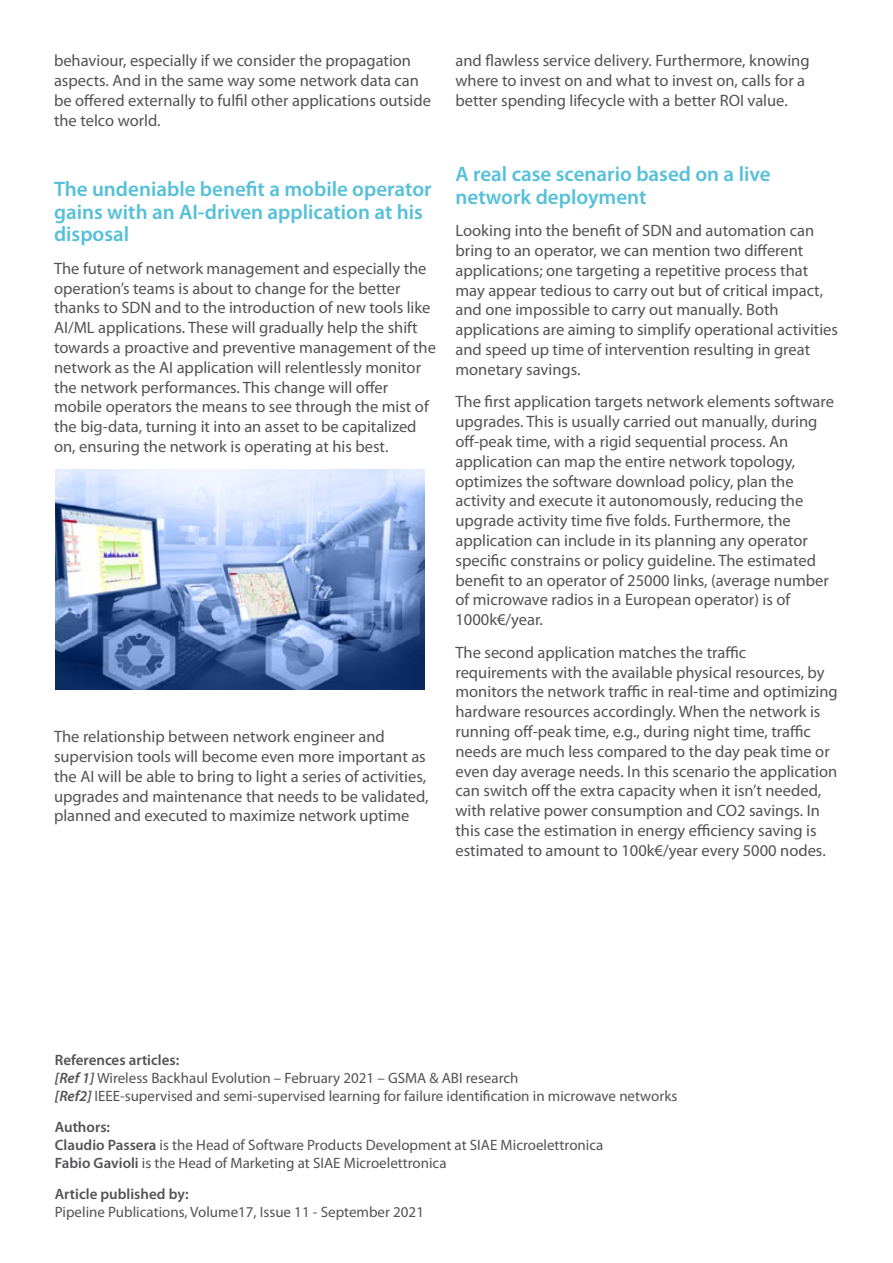
<style>
.page{position:relative;width:893px;height:1263px;background:#fff}
.page>*{position:absolute;margin:0;border:0;box-sizing:border-box;transform-origin:0 0}
.t1{font:600 21px/22.5px "Myriad Pro";color:#56c0d9}
.t2{font:16.5px/19.8px "Myriad Pro";color:#535355}
.t3{font:15px/18px "Myriad Pro";color:#535355}
.t4{font:600 15px "Myriad Pro";color:#535355}
.s1{font-weight:600}
.s2{font-weight:600;font-style:italic}
</style>
<div class="page">
<img style="left:55px;top:470px;width:370px;height:220px">
<p class="t2" style="left:54px;top:51px;width:379px">behaviour, especially if we consider the propagation aspects. And in the same way some network data can be offered externally to fulfil other applications outside the telco world.</p>
<p class="t1" style="left:54px;top:177px;width:379px">The undeniable benefit a mobile operator gains with an AI-driven application at his disposal</p>
<p class="t2" style="left:54px;top:258px;width:383px">The future of network management and especially the operation’s teams is about to change for the better thanks to SDN and to the introduction of new tools like AI/ML applications. These will gradually help the shift towards a proactive and preventive management of the network as the AI application will relentlessly monitor the network performances. This change will offer mobile operators the means to see through the mist of the big-data, turning it into an asset to be capitalized on, ensuring the network is operating at his best.</p>
<p class="t2" style="left:54px;top:726px;width:376px">The relationship between network engineer and supervision tools will become even more important as the AI will be able to bring to light a series of activities, upgrades and maintenance that needs to be validated, planned and executed to maximize network uptime</p>
<p class="t2" style="left:455px;top:51px;width:356px">and flawless service delivery. Furthermore, knowing where to invest on and what to invest on, calls for a better spending lifecycle with a better ROI value.</p>
<p class="t1" style="left:455px;top:162px;width:317px">A real case scenario based on a live network deployment</p>
<p class="t2" style="left:455px;top:220px;width:384px">Looking into the benefit of SDN and automation can bring to an operator, we can mention two different applications; one targeting a repetitive process that may appear tedious to carry out but of critical impact, and one impossible to carry out manually. Both applications are aiming to simplify operational activities and speed up time of intervention resulting in great monetary savings.</p>
<p class="t2" style="left:455px;top:392px;width:380px">The first application targets network elements software upgrades. This is usually carried out manually, during off-peak time, with a rigid sequential process. An application can map the entire network topology, optimizes the software download policy, plan the activity and execute it autonomously, reducing the upgrade activity time five folds. Furthermore, the application can include in its planning any operator specific constrains or policy guideline. The estimated benefit to an operator of 25000 links, (average number of microwave radios in a European operator) is of 1000k€/year.</p>
<p class="t2" style="left:455px;top:642px;width:384px">The second application matches the traffic requirements with the available physical resources, by monitors the network traffic in real-time and optimizing hardware resources accordingly. When the network is running off-peak time, e.g., during night time, traffic needs are much less compared to the day peak time or even day average needs. In this scenario the application can switch off the extra capacity when it isn’t needed, with relative power consumption and CO2 savings. In this case the estimation in energy efficiency saving is estimated to amount to 100k€/year every 5000 nodes.</p>
<p class="t3" style="left:55px;top:1050px;width:624px"><span class="s1">References articles:<br></span><span class="s2">[Ref 1]</span> Wireless Backhaul Evolution – February 2021 – GSMA &amp; ABI research<br><span class="s2">[Ref2]</span> IEEE-supervised and semi-supervised learning for failure identification in microwave networks</p>
<p class="t3" style="left:55px;top:1117px;width:550px"><span class="s1">Authors:<br>Claudio Passera</span> is the Head of Software Products Development at SIAE Microelettronica<br><span class="s1">Fabio Gavioli</span> is the Head of Marketing at SIAE Microelettronica</p>
<p class="t4" style="left:55px;top:1184px;width:135px">Article published by:</p>
<p class="t3" style="left:55px;top:1202px;width:371px">Pipeline Publications, Volume17, Issue 11 - September 2021</p>
</div>
